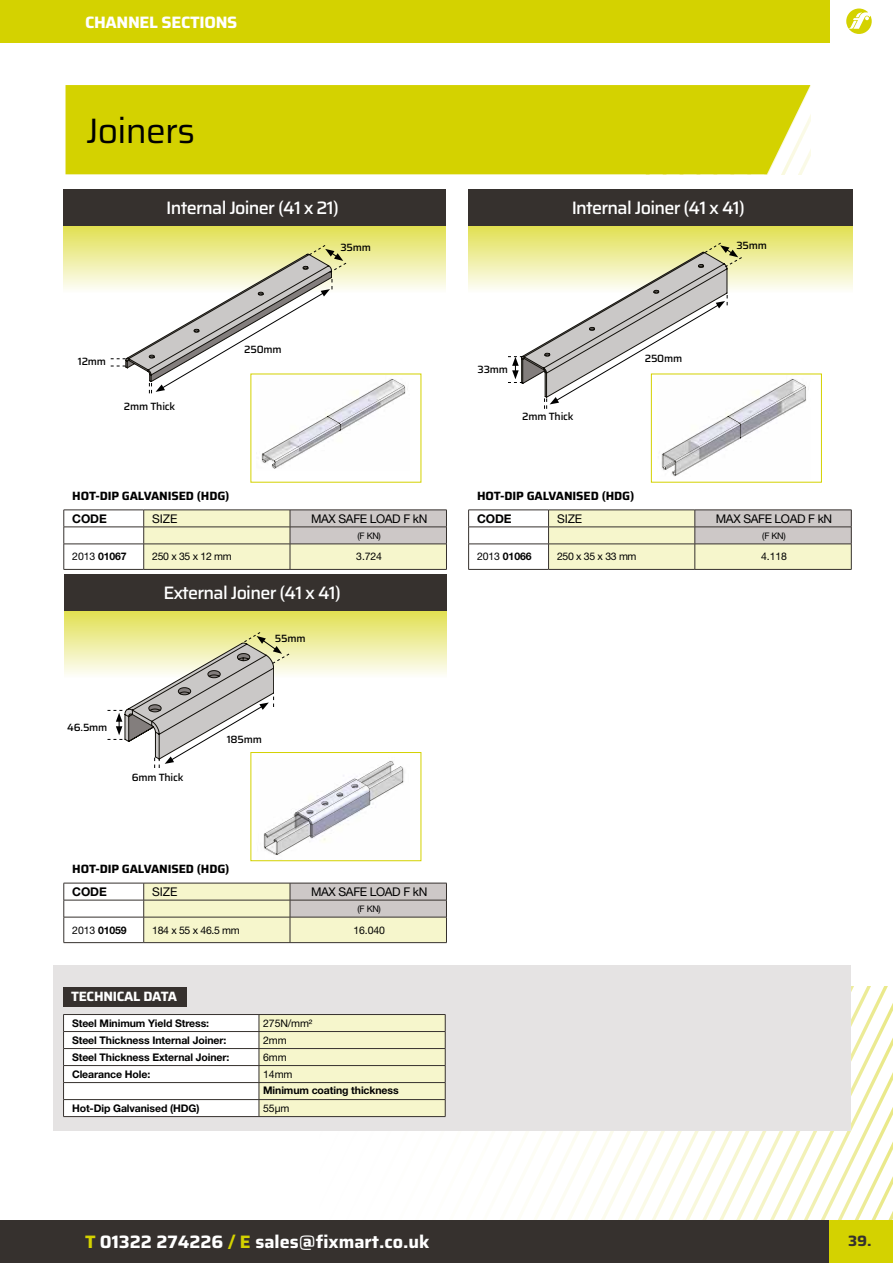
<style>
.page{position:relative;width:893px;height:1263px;background:#fff}
.page>*{position:absolute;margin:0;border:0;box-sizing:border-box;transform-origin:0 0}
.t1{font:35.25px "Saira";letter-spacing:-.02em;color:#000}
.t2{font:500 18px "Saira";letter-spacing:-.04em;color:#fff}
.t3{font:700 18px "Saira";color:#fff}
.t4{font:700 16.5px "Saira";letter-spacing:-.02em;color:#fff}
.t5{font:700 15px "Saira";color:#36312e}
.t6{font:700 13.5px "Saira";letter-spacing:-.02em;color:#fff}
.t7{font:700 12px "Saira";letter-spacing:-.01em;color:#000}
.t8{font:12px "Helvetica Neue LT Pro";letter-spacing:-.03em;color:#000}
.t9{font:700 12px "Helvetica Neue LT Pro";letter-spacing:-.01em;color:#000}
.t10{font:700 10.5px "Helvetica Neue LT Pro";letter-spacing:-.01em;color:#000}
.t11{font:10.5px "Helvetica Neue LT Pro";letter-spacing:-.01em;color:#000}
.t12{font:500 10.5px "Saira";letter-spacing:-.02em;color:#000}
.t13{font:9px "Helvetica Neue LT Pro";color:#000}
.s1{font-weight:400}
.s2{color:#d4d200}
</style>
<div class="page">
<svg style="left:846px;top:9px;width:26px;height:25px"></svg>
<div style="left:0;top:0;width:829px;height:43px;background:#d4d200"></div>
<svg style="left:539px;top:986px;width:354px;height:234px"></svg>
<div style="left:0;top:1220px;width:829px;height:43px;background:#36312e"></div>
<div style="left:829px;top:1220px;width:64px;height:43px;background:#d4d200"></div>
<svg style="left:63px;top:226px;width:383px;height:64px;background:#eae985"></svg>
<svg style="left:468px;top:226px;width:384px;height:64px;background:#eae985"></svg>
<div style="left:53px;top:965px;width:798px;height:166px;background:#e5e3e3"></div>
<div style="left:65px;top:85px;width:745px;height:89px;background:#d4d200"></div>
<svg style="left:63px;top:1014px;width:383px;height:102px;background:#ededd9"></svg>
<hr style="left:63px;top:1116px;width:196px;height:1px;background:#36312e">
<hr style="left:259px;top:1116px;width:186px;height:1px;background:#36312e">
<div style="left:63px;top:987px;width:124px;height:19px;background:#36312e"></div>
<svg style="left:64px;top:611px;width:383px;height:64px;background:#e9e985"></svg>
<div style="left:63px;top:189px;width:383px;height:37px;background:#36312e"></div>
<div style="left:64px;top:574px;width:383px;height:37px;background:#36312e"></div>
<div style="left:468px;top:189px;width:384px;height:37px;background:#36312e"></div>
<hr style="left:64px;top:569px;width:80px;height:1px;background:#36312e">
<hr style="left:144px;top:569px;width:146px;height:1px;background:#36312e">
<hr style="left:290px;top:569px;width:157px;height:1px;background:#36312e">
<svg style="left:64px;top:510px;width:383px;height:59px"></svg>
<svg style="left:64px;top:883px;width:383px;height:60px"></svg>
<hr style="left:468px;top:569px;width:81px;height:1px;background:#36312e">
<hr style="left:549px;top:569px;width:146px;height:1px;background:#36312e">
<hr style="left:695px;top:569px;width:156px;height:1px;background:#36312e">
<svg style="left:468px;top:510px;width:384px;height:59px"></svg>
<div style="left:251px;top:752px;width:170px;height:109px;border:1px solid #d4d200"></div>
<div style="left:651px;top:374px;width:171px;height:108px;border:1px solid #d4d200"></div>
<svg style="left:111px;top:245px;width:294px;height:223px"></svg>
<svg style="left:508px;top:243px;width:297px;height:233px"></svg>
<svg style="left:107px;top:632px;width:296px;height:223px"></svg>
<h3 class="t4" style="left:85px;top:9px;width:154px">CHANNEL SECTIONS</h3>
<h1 class="t1" style="left:86px;top:102px;width:111px">Joiners</h1>
<h2 class="t2" style="left:166px;top:193px;width:174px">Internal Joiner (41 x 21)</h2>
<h2 class="t2" style="left:572px;top:193px;width:175px">Internal Joiner (41 x 41)</h2>
<p class="t12" style="left:78px;top:353px;width:30px">12mm</p>
<p class="t12" style="left:124px;top:398px;width:53px">2mm Thick</p>
<p class="t12" style="left:244px;top:341px;width:39px">250mm</p>
<p class="t12" style="left:340px;top:239px;width:32px">35mm</p>
<p class="t7" style="left:72px;top:486px;width:159px">HOT-DIP GALVANISED (HDG)</p>
<p class="t9" style="left:72px;top:511px;width:36px">CODE</p>
<p class="t8" style="left:152px;top:511px;width:27px">SIZE</p>
<p class="t8" style="left:311px;top:511px;width:118px">MAX SAFE LOAD F kN</p>
<p class="t13" style="left:357px;top:530px;width:25px">(F KN)</p>
<p class="t10" style="left:72px;top:550px;width:56px"><span class="s1">2013</span> 01067</p>
<p class="t11" style="left:152px;top:550px;width:81px">250 x 35 x 12 mm</p>
<p class="t11" style="left:356px;top:550px;width:27px">3.724</p>
<h2 class="t2" style="left:163px;top:578px;width:179px">External Joiner (41 x 41)</h2>
<p class="t12" style="left:67px;top:719px;width:42px">46.5mm</p>
<p class="t12" style="left:132px;top:769px;width:53px">6mm Thick</p>
<p class="t12" style="left:275px;top:630px;width:32px">55mm</p>
<p class="t12" style="left:227px;top:730px;width:37px">185mm</p>
<p class="t7" style="left:72px;top:859px;width:159px">HOT-DIP GALVANISED (HDG)</p>
<p class="t9" style="left:72px;top:884px;width:36px">CODE</p>
<p class="t8" style="left:152px;top:884px;width:27px">SIZE</p>
<p class="t8" style="left:311px;top:884px;width:118px">MAX SAFE LOAD F kN</p>
<p class="t13" style="left:357px;top:903px;width:25px">(F KN)</p>
<p class="t10" style="left:72px;top:923px;width:56px"><span class="s1">2013</span> 01059</p>
<p class="t11" style="left:152px;top:923px;width:89px">184 x 55 x 46.5 mm</p>
<p class="t11" style="left:353px;top:923px;width:33px">16.040</p>
<p class="t6" style="left:71px;top:985px;width:108px">TECHNICAL DATA</p>
<p class="t10" style="left:72px;top:1016px;width:139px">Steel Minimum Yield Stress:</p>
<p class="t11" style="left:263px;top:1016px;width:51px">275N/mm²</p>
<p class="t10" style="left:72px;top:1033px;width:156px">Steel Thickness Internal Joiner:</p>
<p class="t11" style="left:263px;top:1033px;width:25px">2mm</p>
<p class="t10" style="left:72px;top:1050px;width:159px">Steel Thickness External Joiner:</p>
<p class="t11" style="left:263px;top:1050px;width:25px">6mm</p>
<p class="t10" style="left:72px;top:1067px;width:80px">Clearance Hole:</p>
<p class="t11" style="left:263px;top:1067px;width:31px">14mm</p>
<p class="t10" style="left:263px;top:1084px;width:137px">Minimum coating thickness</p>
<p class="t10" style="left:72px;top:1101px;width:129px">Hot-Dip Galvanised (HDG)</p>
<p class="t11" style="left:263px;top:1101px;width:28px">55μm</p>
<p class="t12" style="left:477px;top:361px;width:32px">33mm</p>
<p class="t12" style="left:522px;top:408px;width:53px">2mm Thick</p>
<p class="t12" style="left:645px;top:350px;width:39px">250mm</p>
<p class="t12" style="left:736px;top:237px;width:32px">35mm</p>
<p class="t7" style="left:477px;top:486px;width:159px">HOT-DIP GALVANISED (HDG)</p>
<p class="t9" style="left:477px;top:511px;width:36px">CODE</p>
<p class="t8" style="left:557px;top:511px;width:27px">SIZE</p>
<p class="t8" style="left:716px;top:511px;width:118px">MAX SAFE LOAD F kN</p>
<p class="t13" style="left:762px;top:530px;width:25px">(F KN)</p>
<p class="t10" style="left:477px;top:550px;width:56px"><span class="s1">2013</span> 01066</p>
<p class="t11" style="left:557px;top:550px;width:81px">250 x 35 x 33 mm</p>
<p class="t11" style="left:761px;top:550px;width:27px">4.118</p>
<h2 class="t3" style="left:85px;top:1227px;width:346px"><span class="s2">T</span> 01322 274226 <span class="s2">/ E</span> sales@fixmart.co.uk</h2>
<h3 class="t5" style="left:848px;top:1228px;width:25px">39.</h3>
</div>
